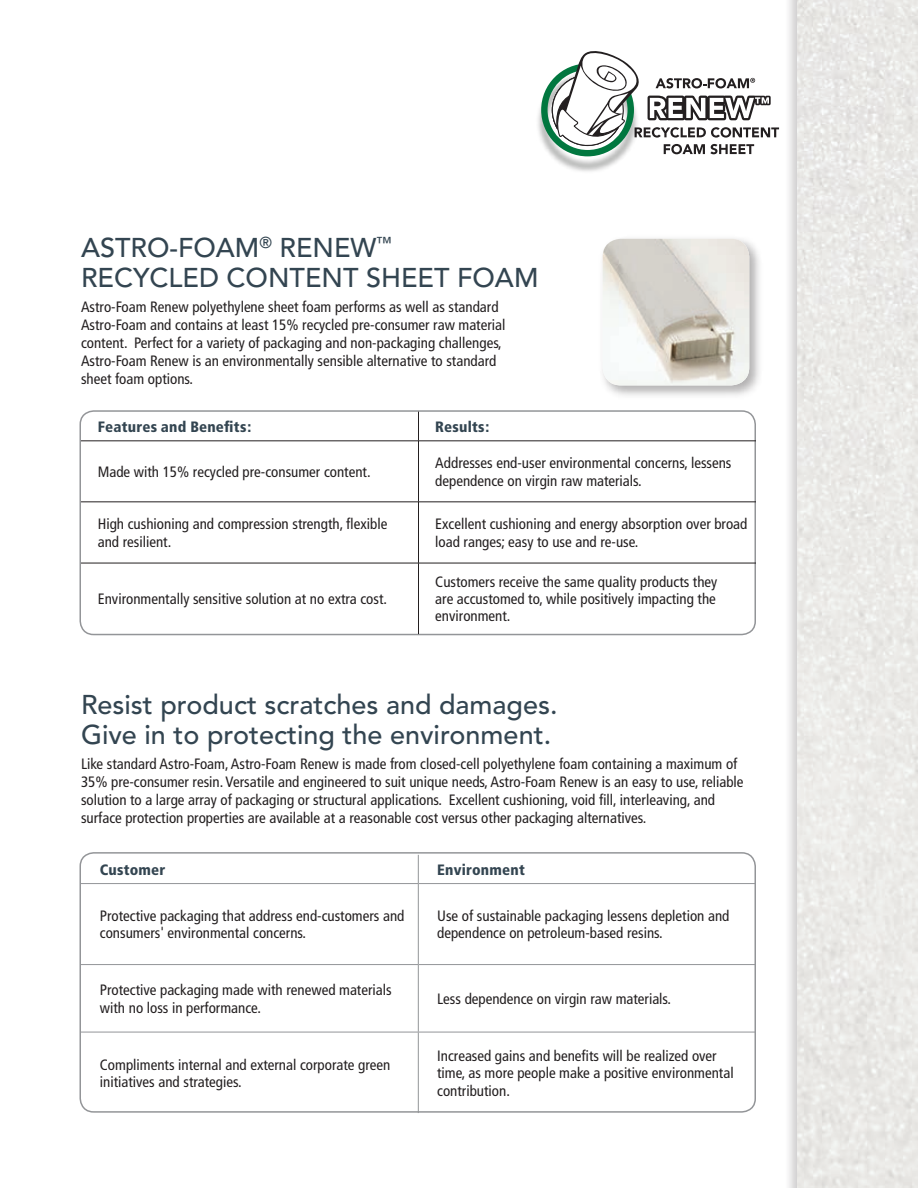
<style>
.page{position:relative;width:918px;height:1188px;background:#fff}
.page>*{position:absolute;margin:0;border:0;box-sizing:border-box;transform-origin:0 0}
.t1{font:500 27px/30px "Avenir";color:#334551}
.t2{font:condensed 15px/17.2px "Frutiger";color:#231f20}
.t3{font:900 condensed 15px "Frutiger";letter-spacing:.015em;color:#334551}
</style>
<div class="page">
<div style="left:80px;top:410px;width:676px;height:225px;border:2px solid #939598;border-radius:14px"></div>
<div style="left:80px;top:852px;width:676px;height:261px;border:2px solid #939598;border-radius:14px"></div>
<img style="left:538px;top:106px;width:3px;height:34px">
<svg style="left:541px;top:51px;width:238px;height:121px"></svg>
<div style="left:598px;top:234px;width:165px;height:166px;background:#231f20;opacity:.35"></div>
<img style="left:603px;top:239px;width:146px;height:146px">
<hr style="left:81px;top:441px;width:337px;height:1px;background:#231f20">
<hr style="left:418px;top:441px;width:338px;height:1px;background:#231f20">
<hr style="left:81px;top:502px;width:337px;height:1px;background:#231f20">
<hr style="left:418px;top:502px;width:338px;height:1px;background:#231f20">
<hr style="left:81px;top:563px;width:337px;height:1px;background:#231f20">
<hr style="left:418px;top:563px;width:338px;height:1px;background:#231f20">
<svg style="left:418px;top:412px;width:1px;height:29px"></svg>
<hr style="left:418px;top:441px;width:1px;height:61px;background:#231f20">
<hr style="left:418px;top:502px;width:1px;height:61px;background:#231f20">
<hr style="left:418px;top:563px;width:1px;height:71px;background:#231f20">
<svg style="left:418px;top:855px;width:1px;height:28px"></svg>
<hr style="left:81px;top:883px;width:337px;height:1px;background:#939598">
<hr style="left:418px;top:883px;width:338px;height:1px;background:#939598">
<hr style="left:418px;top:884px;width:1px;height:80px;background:#939598">
<hr style="left:81px;top:964px;width:337px;height:1px;background:#939598">
<hr style="left:418px;top:964px;width:338px;height:1px;background:#939598">
<hr style="left:418px;top:965px;width:1px;height:67px;background:#939598">
<hr style="left:81px;top:1032px;width:337px;height:1px;background:#939598">
<hr style="left:418px;top:1032px;width:338px;height:1px;background:#939598">
<hr style="left:418px;top:1032px;width:1px;height:81px;background:#939598">
<div style="left:783px;top:0;width:135px;height:1188px;background:#231f20;opacity:.35"></div>
<img style="left:797px;top:0;width:121px;height:1188px">
<h1 class="t1" style="left:81px;top:234px;width:459px">ASTRO-FOAM<sup>®</sup> RENEW<sup>™<br></sup>RECYCLED CONTENT SHEET FOAM</h1>
<p class="t2" style="left:81px;top:298px;width:426px;line-height:18px">Astro-Foam Renew polyethylene sheet foam performs as well as standard Astro-Foam and contains at least 15% recycled pre-consumer raw material content. Perfect for a variety of packaging and non-packaging challenges, Astro-Foam Renew is an environmentally sensible alternative to standard sheet foam options.</p>
<p class="t3" style="left:98px;top:418px;width:155px">Features and Benefits:</p>
<p class="t3" style="left:435px;top:418px;width:56px">Results:</p>
<p class="t2" style="left:98px;top:463px;width:274px">Made with 15% recycled pre-consumer content.</p>
<p class="t2" style="left:435px;top:455px;width:298px">Addresses end-user environmental concerns, lessens dependence on virgin raw materials.</p>
<p class="t2" style="left:98px;top:516px;width:291px">High cushioning and compression strength, flexible and resilient.</p>
<p class="t2" style="left:435px;top:516px;width:314px">Excellent cushioning and energy absorption over broad load ranges; easy to use and re-use.</p>
<p class="t2" style="left:98px;top:590px;width:291px">Environmentally sensitive solution at no extra cost.</p>
<p class="t2" style="left:435px;top:573px;width:284px;text-align:justify">Customers receive the same quality products they are accustomed to, while positively impacting the environment.</p>
<h1 class="t1" style="left:81px;top:690px;width:478px">Resist product scratches and damages.<br>Give in to protecting the environment.</h1>
<p class="t2" style="left:81px;top:755px;width:664px;line-height:18px">Like standard Astro-Foam, Astro-Foam Renew is made from closed-cell polyethylene foam containing a maximum of 35% pre-consumer resin. Versatile and engineered to suit unique needs, Astro-Foam Renew is an easy to use, reliable solution to a large array of packaging or structural applications. Excellent cushioning, void fill, interleaving, and surface protection properties are available at a reasonable cost versus other packaging alternatives.</p>
<p class="t3" style="left:100px;top:860px;width:67px">Customer</p>
<p class="t3" style="left:437px;top:860px;width:89px">Environment</p>
<p class="t2" style="left:100px;top:907px;width:306px">Protective packaging that address end-customers and consumers' environmental concerns.</p>
<p class="t2" style="left:437px;top:907px;width:294px">Use of sustainable packaging lessens depletion and dependence on petroleum-based resins.</p>
<p class="t2" style="left:100px;top:982px;width:293px">Protective packaging made with renewed materials with no loss in performance.</p>
<p class="t2" style="left:437px;top:990px;width:236px">Less dependence on virgin raw materials.</p>
<p class="t2" style="left:100px;top:1056px;width:292px">Compliments internal and external corporate green initiatives and strategies.</p>
<p class="t2" style="left:437px;top:1047px;width:298px">Increased gains and benefits will be realized over time, as more people make a positive environmental contribution.</p>
</div>
